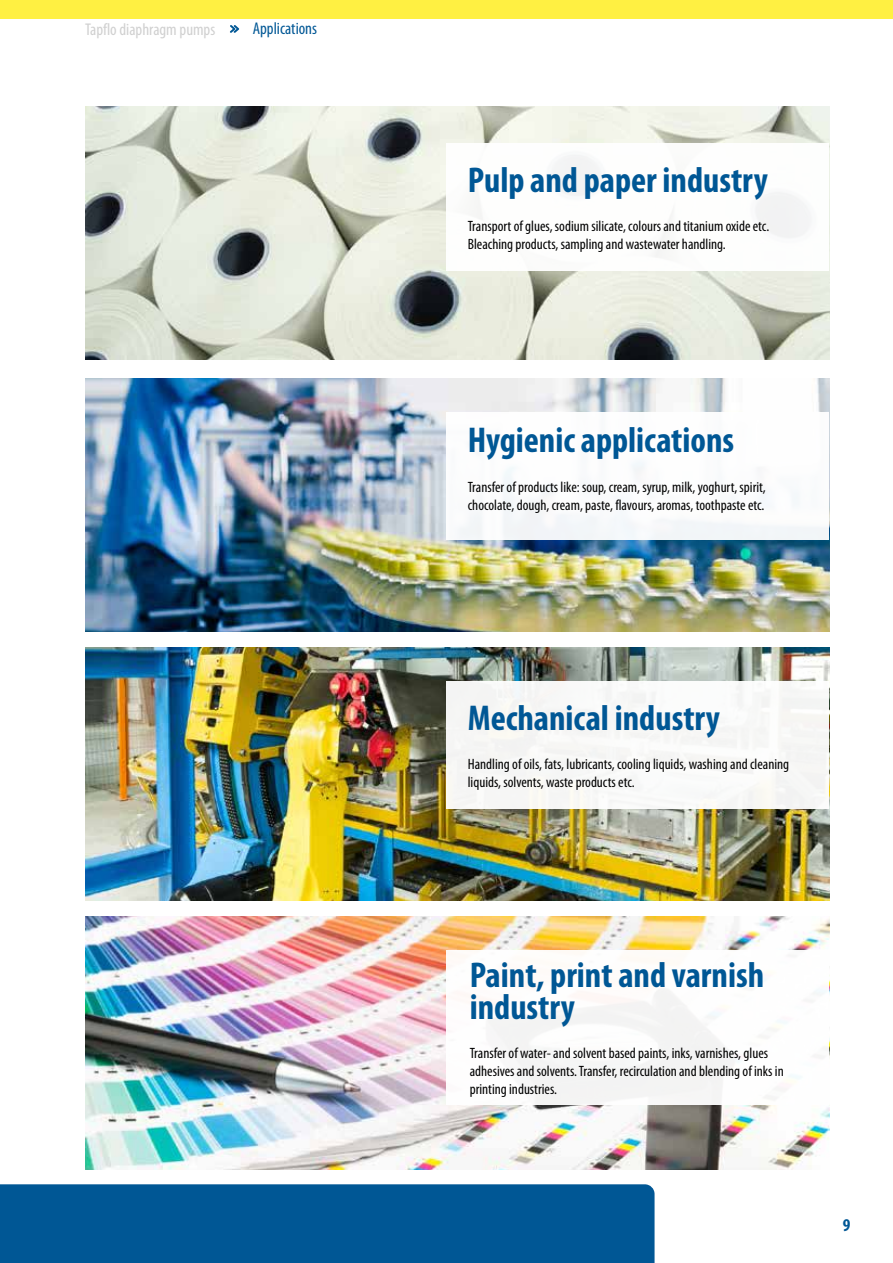
<style>
.page{position:relative;width:893px;height:1263px;background:#fff}
.page>*{position:absolute;margin:0;border:0;box-sizing:border-box;transform-origin:0 0}
.t1{font:700 condensed 36px/32.4px "Myriad Pro";color:#005795}
.t2{font:700 condensed 18px "Myriad Pro";color:#005795}
.t3{font:condensed 16.95px "Myriad Pro";color:#d0d0d0}
.t4{font:condensed 16.95px "Myriad Pro";color:#005795}
.t5{font:condensed 15px/18px "Myriad Pro";color:#000}
</style>
<div class="page">
<div style="left:0;top:1184px;width:655px;height:79px;background:#005795"></div>
<div style="left:0;top:0;width:893px;height:19px;background:#fff042"></div>
<img style="left:85px;top:106px;width:744px;height:253px">
<img style="left:85px;top:379px;width:744px;height:253px">
<img style="left:85px;top:647px;width:744px;height:253px">
<img style="left:85px;top:916px;width:744px;height:253px">
<div style="left:446px;top:143px;width:383px;height:128px;background:#fff"></div>
<div style="left:446px;top:413px;width:383px;height:127px;background:#fff"></div>
<div style="left:446px;top:681px;width:383px;height:128px;background:#f7f7f6"></div>
<div style="left:446px;top:950px;width:383px;height:155px;background:#fff"></div>
<svg style="left:230px;top:25px;width:9px;height:8px"></svg>
<p class="t3" style="left:85px;top:19px;width:132px">Tapflo diaphragm pumps</p>
<p class="t4" style="left:253px;top:19px;width:66px">Applications</p>
<h1 class="t1" style="left:468px;top:163px;width:301px">Pulp and paper industry</h1>
<p class="t5" style="left:468px;top:217px;width:303px">Transport of glues, sodium silicate, colours and titanium oxide etc.<br>Bleaching products, sampling and wastewater handling.</p>
<h1 class="t1" style="left:468px;top:423px;width:268px">Hygienic applications</h1>
<p class="t5" style="left:468px;top:477px;width:299px">Transfer of products like: soup, cream, syrup, milk, yoghurt, spirit, chocolate, dough, cream, paste, flavours, aromas, toothpaste etc.</p>
<h1 class="t1" style="left:468px;top:701px;width:254px">Mechanical industry</h1>
<p class="t5" style="left:468px;top:755px;width:323px">Handling of oils, fats, lubricants, cooling liquids, washing and cleaning liquids, solvents, waste products etc.</p>
<h1 class="t1" style="left:470px;top:958px;width:296px">Paint, print and varnish industry</h1>
<p class="t5" style="left:470px;top:1044px;width:316px">Transfer of water- and solvent based paints, inks, varnishes, glues adhesives and solvents. Transfer, recirculation and blending of inks in printing industries.</p>
<p class="t2" style="left:843px;top:1214px;width:9px">9</p>
</div>
